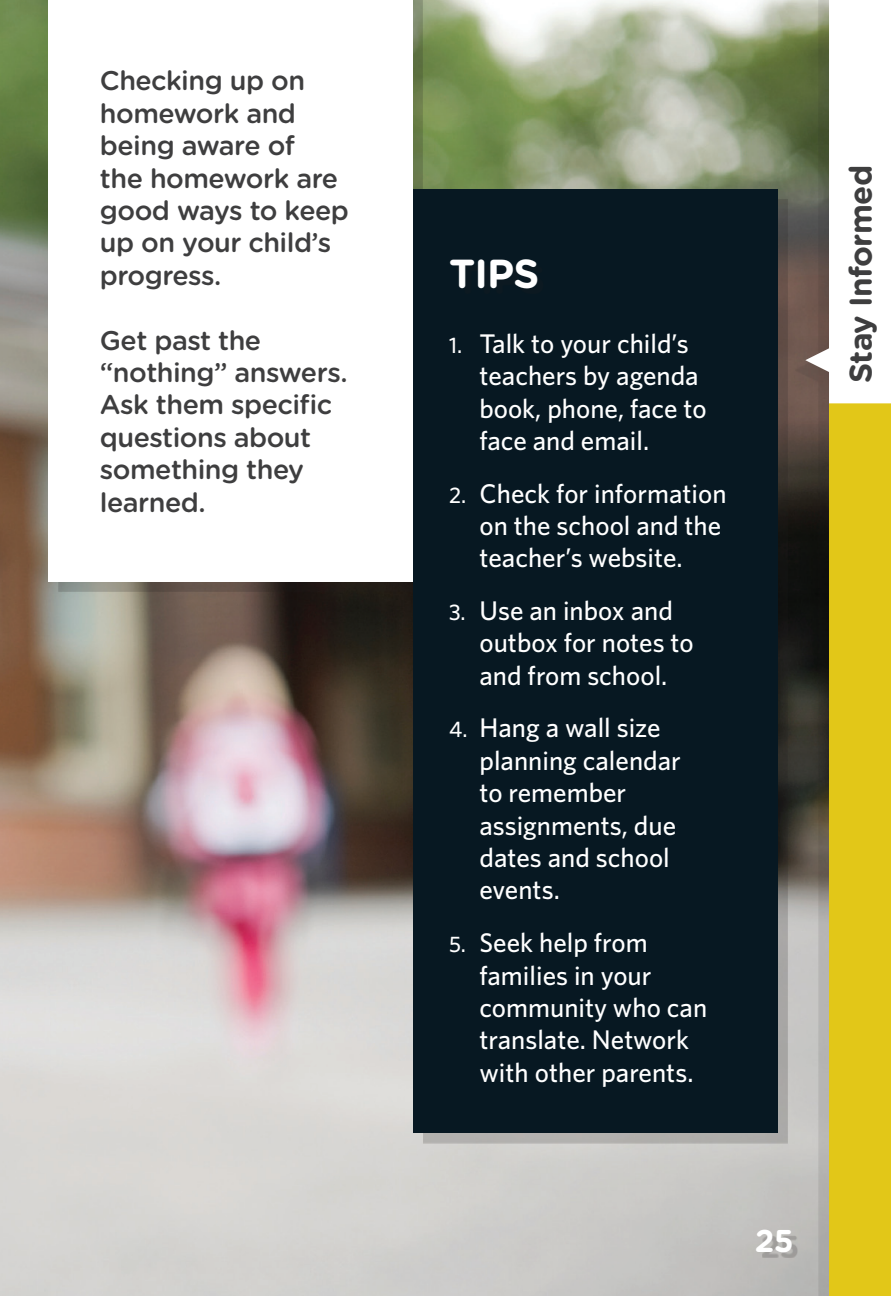
<style>
.page{position:relative;width:891px;height:1296px;background:#fff}
.page>*{position:absolute;margin:0;border:0;box-sizing:border-box;transform-origin:0 0}
.t1{font:700 40.5px "Gotham Rounded";color:#fff}
.t2{font:700 31.5px "Gotham Rounded";letter-spacing:-.02em;color:#3e3e3f}
.t3{font:700 31.5px "Gotham Rounded";color:#fff}
.t4{font:500 27px/32.4px "Whitney HTF";color:#fff}
.t5{font:500 27px/32.4px "Gotham Rounded";letter-spacing:-.02em;color:#3e3e3f}
.s1{font-size:22.5px}
</style>
<div class="page">
<img style="left:0;top:0;width:795px;height:1296px">
<div style="left:59px;top:0;width:364px;height:592px;background:#231f20;opacity:.2"></div>
<div style="left:49px;top:0;width:364px;height:582px;background:#fff"></div>
<div style="left:423px;top:199px;width:365px;height:944px;background:#231f20;opacity:.2"></div>
<div style="left:413px;top:189px;width:365px;height:944px;background:#071822"></div>
<div style="left:762px;top:1235px;width:36px;height:23px;background:#231f20;opacity:.2"></div>
<div style="left:795px;top:0;width:96px;height:1296px;background:#231f20;opacity:.1"></div>
<div style="left:829px;top:403px;width:62px;height:893px;background:#e2c718"></div>
<svg style="left:805px;top:0;width:86px;height:403px"></svg>
<p class="t5" style="left:100px;top:63px;width:251px">Checking up on homework and being aware of<br>the homework are good ways to keep up on your child’s progress.</p>
<p class="t5" style="left:100px;top:323px;width:249px">Get past the “nothing” answers.<br>Ask them specific questions about something they learned.</p>
<h1 class="t1" style="left:449px;top:244px;width:92px">TIPS</h1>
<p class="t4" style="left:479px;top:326px;width:229px;text-indent:-30px"><span class="s1">1.</span> Talk to your child’s teachers by agenda book, phone, face to face and email.</p>
<p class="t4" style="left:479px;top:476px;width:249px;text-indent:-30px"><span class="s1">2.</span> Check for information on the school and the teacher’s website.</p>
<p class="t4" style="left:479px;top:594px;width:216px;text-indent:-30px"><span class="s1">3.</span> Use an inbox and outbox for notes to and from school.</p>
<p class="t4" style="left:479px;top:711px;width:203px;text-indent:-30px"><span class="s1">4.</span> Hang a wall size planning calendar to remember assignments, due dates and school events.</p>
<p class="t4" style="left:479px;top:926px;width:229px;text-indent:-30px"><span class="s1">5.</span> Seek help from families in your community who can translate. Network with other parents.</p>
<p class="t2" style="left:837px;top:383px;width:220px;rotate:-90deg">Stay Informed</p>
<p class="t3" style="left:755px;top:1217px;width:40px">25</p>
</div>
